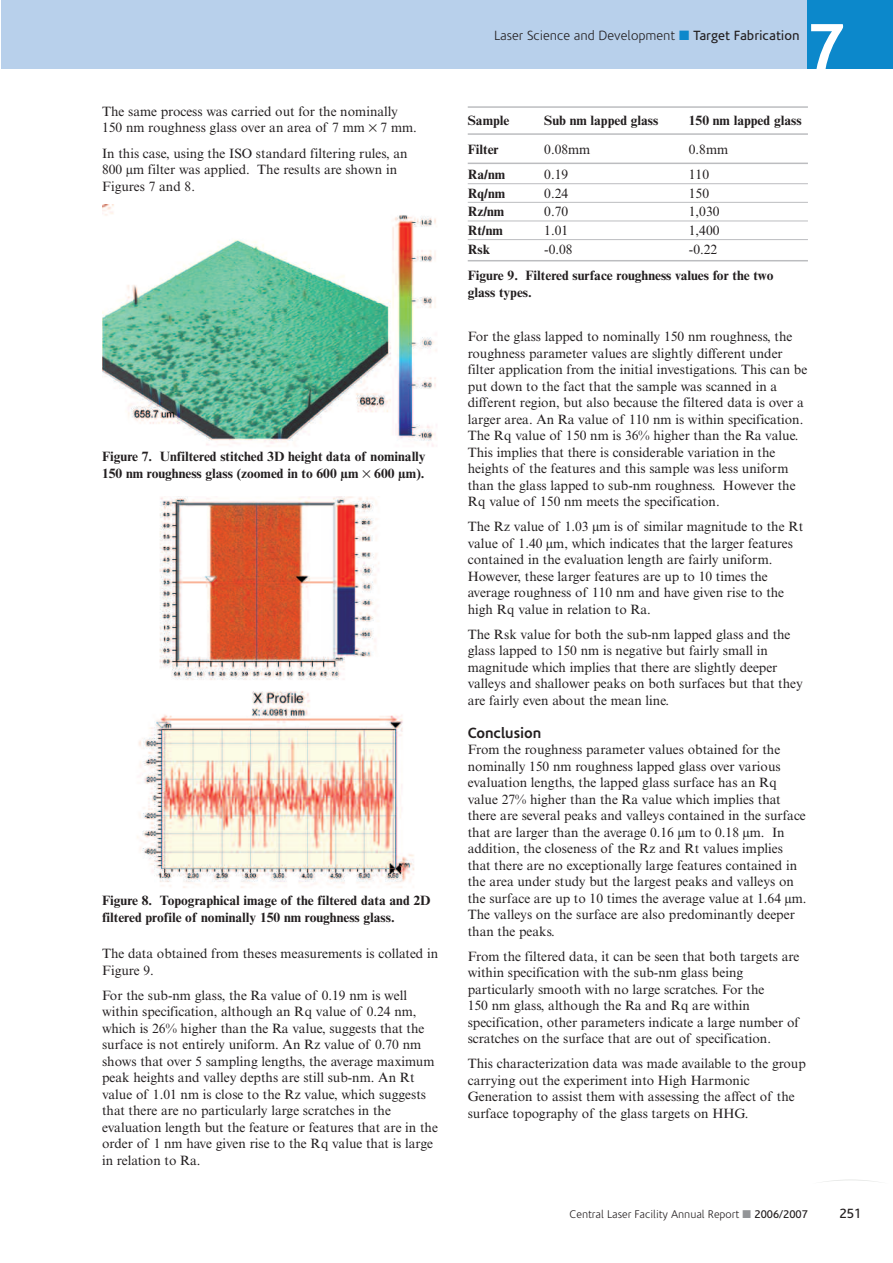
<style>
.page{position:relative;width:893px;height:1263px;background:#fff}
.page>*{position:absolute;margin:0;border:0;box-sizing:border-box;transform-origin:0 0}
.t1{font:700 66px "Corisande";color:#fff}
.t2{font:700 15px "Corisande";color:#231f20}
.t3{font:13.5px/16.5px "Times NRMT";color:#231f20}
.t4{font:700 13.5px/16.5px "Times NRMT";color:#231f20}
.t5{font:300 13.5px "Corisande";color:#231f20}
.t6{font:13.5px "Corisande";color:#231f20}
.t7{font:300 11.25px "Corisande";color:#231f20}
.s1{color:#0c88cb}
.s2{font-weight:400}
.s3{color:#939598}
</style>
<div class="page">
<div style="left:2px;top:0;width:806px;height:68px;background:#b8d0eb"></div>
<div style="left:808px;top:0;width:85px;height:68px;background:#0c88cb"></div>
<svg style="left:824px;top:1179px;width:53px;height:3px"></svg>
<img style="left:102px;top:204px;width:335px;height:243px">
<img style="left:137px;top:496px;width:278px;height:392px">
<hr style="left:468px;top:106px;width:340px;height:2px;background:#bcbdc0">
<hr style="left:468px;top:133px;width:340px;height:2px;background:#bcbdc0">
<hr style="left:468px;top:163px;width:340px;height:1px;background:#bcbdc0">
<hr style="left:468px;top:183px;width:340px;height:1px;background:#bcbdc0">
<hr style="left:468px;top:202px;width:340px;height:1px;background:#bcbdc0">
<hr style="left:468px;top:221px;width:340px;height:1px;background:#bcbdc0">
<hr style="left:468px;top:239px;width:340px;height:1px;background:#bcbdc0">
<hr style="left:468px;top:260px;width:340px;height:1px;background:#bcbdc0">
<p class="t3" style="left:102px;top:105px;width:316px">The same process was carried out for the nominally<br>150 nm roughness glass over an area of 7 mm 7 mm.</p>
<p class="t3" style="left:102px;top:146px;width:307px">In this case, using the ISO standard filtering rules, an<br>800 µm filter was applied. The results are shown in<br>Figures 7 and 8.</p>
<p class="t4" style="left:102px;top:450px;width:325px">Figure 7. Unfiltered stitched 3D height data of nominally<br>150 nm roughness glass (zoomed in to 600 µm 600 µm).</p>
<p class="t4" style="left:102px;top:894px;width:330px">Figure 8. Topographical image of the filtered data and 2D filtered profile of nominally 150 nm roughness glass.</p>
<p class="t3" style="left:102px;top:947px;width:338px">The data obtained from theses measurements is collated in<br>Figure 9.</p>
<p class="t3" style="left:102px;top:988px;width:337px">For the sub-nm glass, the Ra value of 0.19 nm is well within specification, although an Rq value of 0.24 nm, which is 26% higher than the Ra value, suggests that the surface is not entirely uniform. An Rz value of 0.70 nm shows that over 5 sampling lengths, the average maximum peak heights and valley depths are still sub-nm. An Rt value of 1.01 nm is close to the Rz value, which suggests that there are no particularly large scratches in the evaluation length but the feature or features that are in the order of 1 nm have given rise to the Rq value that is large in relation to Ra.</p>
<p class="t5" style="left:494px;top:30px;width:307px">Laser Science and Development <span class="s1">■</span> <span class="s2">Target Fabrication</span></p>
<h1 class="t1" style="left:808px;top:21px;width:38px">7</h1>
<p class="t4" style="left:468px;top:113px;width:43px">Sample</p>
<p class="t4" style="left:544px;top:113px;width:116px">Sub nm lapped glass</p>
<p class="t4" style="left:689px;top:113px;width:114px">150 nm lapped glass</p>
<p class="t4" style="left:468px;top:143px;width:33px">Filter</p>
<p class="t3" style="left:544px;top:143px;width:48px">0.08mm</p>
<p class="t3" style="left:689px;top:143px;width:41px">0.8mm</p>
<p class="t4" style="left:468px;top:168px;width:39px">Ra/nm</p>
<p class="t3" style="left:544px;top:168px;width:25px">0.19</p>
<p class="t3" style="left:689px;top:168px;width:22px">110</p>
<p class="t4" style="left:468px;top:186px;width:39px">Rq/nm</p>
<p class="t3" style="left:544px;top:186px;width:25px">0.24</p>
<p class="t3" style="left:689px;top:186px;width:22px">150</p>
<p class="t4" style="left:468px;top:205px;width:38px">Rz/nm</p>
<p class="t3" style="left:544px;top:205px;width:25px">0.70</p>
<p class="t3" style="left:689px;top:205px;width:32px">1,030</p>
<p class="t4" style="left:468px;top:223px;width:37px">Rt/nm</p>
<p class="t3" style="left:544px;top:223px;width:25px">1.01</p>
<p class="t3" style="left:689px;top:223px;width:32px">1,400</p>
<p class="t4" style="left:468px;top:242px;width:24px">Rsk</p>
<p class="t3" style="left:544px;top:242px;width:30px">-0.08</p>
<p class="t3" style="left:689px;top:242px;width:30px">-0.22</p>
<p class="t4" style="left:468px;top:269px;width:307px">Figure 9. Filtered surface roughness values for the two glass types.</p>
<p class="t3" style="left:468px;top:330px;width:341px">For the glass lapped to nominally 150 nm roughness, the roughness parameter values are slightly different under filter application from the initial investigations. This can be put down to the fact that the sample was scanned in a different region, but also because the filtered data is over a larger area. An Ra value of 110 nm is within specification.<br>The Rq value of 150 nm is 36% higher than the Ra value.<br>This implies that there is considerable variation in the heights of the features and this sample was less uniform than the glass lapped to sub-nm roughness. However the Rq value of 150 nm meets the specification.</p>
<p class="t3" style="left:468px;top:520px;width:337px">The Rz value of 1.03 µm is of similar magnitude to the Rt value of 1.40 µm, which indicates that the larger features contained in the evaluation length are fairly uniform.<br>However, these larger features are up to 10 times the average roughness of 110 nm and have given rise to the high Rq value in relation to Ra.</p>
<p class="t3" style="left:468px;top:627px;width:337px">The Rsk value for both the sub-nm lapped glass and the glass lapped to 150 nm is negative but fairly small in magnitude which implies that there are slightly deeper valleys and shallower peaks on both surfaces but that they are fairly even about the mean line.</p>
<p class="t2" style="left:468px;top:726px;width:75px">Conclusion</p>
<p class="t3" style="left:468px;top:743px;width:340px">From the roughness parameter values obtained for the nominally 150 nm roughness lapped glass over various evaluation lengths, the lapped glass surface has an Rq value 27% higher than the Ra value which implies that there are several peaks and valleys contained in the surface that are larger than the average 0.16 µm to 0.18 µm. In addition, the closeness of the Rz and Rt values implies that there are no exceptionally large features contained in the area under study but the largest peaks and valleys on the surface are up to 10 times the average value at 1.64 µm.<br>The valleys on the surface are also predominantly deeper than the peaks.</p>
<p class="t3" style="left:468px;top:949px;width:333px">From the filtered data, it can be seen that both targets are within specification with the sub-nm glass being particularly smooth with no large scratches. For the<br>150 nm glass, although the Ra and Rq are within specification, other parameters indicate a large number of scratches on the surface that are out of specification.</p>
<p class="t3" style="left:468px;top:1057px;width:340px">This characterization data was made available to the group carrying out the experiment into High Harmonic Generation to assist them with assessing the affect of the surface topography of the glass targets on HHG.</p>
<p class="t7" style="left:570px;top:1210px;width:240px">Central Laser Facility Annual Report <span class="s3">■</span> <span class="s2">2006/2007</span></p>
<p class="t6" style="left:839px;top:1208px;width:24px">251</p>
</div>
